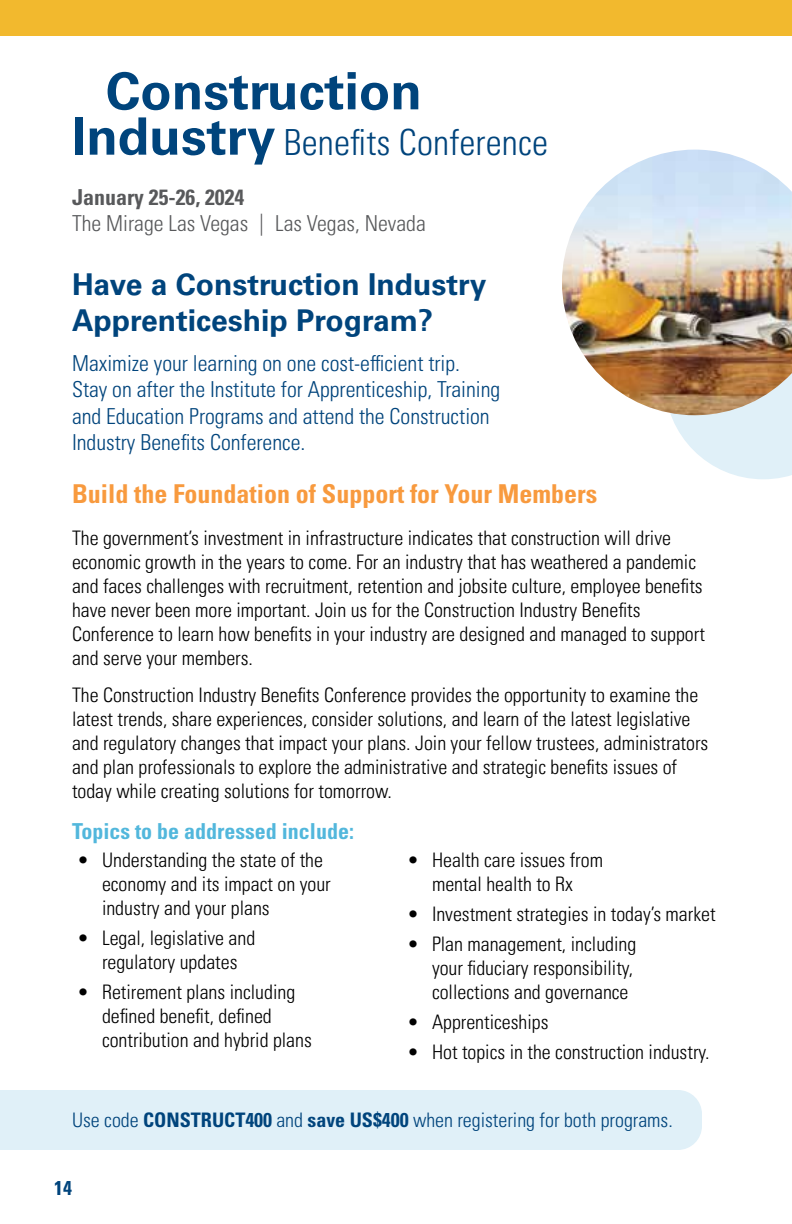
<style>
.page{position:relative;width:792px;height:1224px;background:#fff}
.page>*{position:absolute;margin:0;border:0;box-sizing:border-box;transform-origin:0 0}
.t1{font:700 51.6px "Univers LT Pro 65";color:#00447c}
.t2{font:300 condensed 36px "Univers LT Pro";letter-spacing:.005em;color:#00447c}
.t3{font:700 30px/36px "Univers LT Pro 65";color:#00447c}
.t4{font:700 condensed 26px "Univers LT Pro";color:#f89a3e}
.t5{font:300 condensed 22px/26.4px "Univers LT Pro";color:#00447c}
.t6{font:300 condensed 22px "Univers LT Pro";color:#58595b}
.t7{font:700 condensed 22px "Univers LT Pro";color:#52b7dc}
.t8{font:700 condensed 22px "Univers LT Pro";color:#58595b}
.t9{font:300 condensed 20px/24px "Univers LT Pro";color:#000}
.t10{font:300 condensed 20px "Univers LT Pro";color:#00447c}
.t11{font:700 condensed 20px "Univers LT Pro";color:#00447c}
.s1{font-family:"Univers LT Pro 65";font-weight:700;font-stretch:normal;font-size:51.6px}
.s2{font-weight:700}
</style>
<div class="page">
<svg style="left:671px;top:415px;width:121px;height:64px"></svg>
<div style="left:0;top:0;width:792px;height:36px;background:#f2b92e"></div>
<div style="left:0;top:1090px;width:702px;height:60px;background:#e0f0f8"></div>
<img style="left:562px;top:150px;width:230px;height:265px">
<h1 class="t1" style="left:106px;top:55px;width:318px">Construction</h1>
<h2 class="t2" style="left:72px;top:118px;width:478px"><span class="s1">Industry</span> Benefits Conference</h2>
<p class="t8" style="left:72px;top:184px;width:174px">January 25-26, 2024</p>
<p class="t6" style="left:72px;top:209px;width:355px">The Mirage Las Vegas | Las Vegas, Nevada</p>
<h3 class="t3" style="left:72px;top:265px;width:416px">Have a Construction Industry<br>Apprenticeship Program?</h3>
<p class="t5" style="left:72px;top:349px;width:430px">Maximize your learning on one cost-efficient trip.<br>Stay on after the Institute for Apprenticeship, Training and Education Programs and attend the Construction Industry Benefits Conference.</p>
<h3 class="t4" style="left:72px;top:478px;width:527px">Build the Foundation of Support for Your Members</h3>
<p class="t9" style="left:72px;top:525px;width:634px">The government’s investment in infrastructure indicates that construction will drive economic growth in the years to come. For an industry that has weathered a pandemic and faces challenges with recruitment, retention and jobsite culture, employee benefits have never been more important. Join us for the Construction Industry Benefits Conference to learn how benefits in your industry are designed and managed to support and serve your members.</p>
<p class="t9" style="left:72px;top:682px;width:638px">The Construction Industry Benefits Conference provides the opportunity to examine the latest trends, share experiences, consider solutions, and learn of the latest legislative and regulatory changes that impact your plans. Join your fellow trustees, administrators and plan professionals to explore the administrative and strategic benefits issues of today while creating solutions for tomorrow.</p>
<p class="t7" style="left:72px;top:818px;width:283px">Topics to be addressed include:</p>
<p class="t9" style="left:102px;top:847px;width:230px;text-indent:-24px">• Understanding the state of the economy and its impact on your industry and your plans</p>
<p class="t9" style="left:78px;top:925px;width:179px;text-align:center">• Legal, legislative and regulatory updates</p>
<p class="t9" style="left:102px;top:979px;width:211px;text-indent:-24px">• Retirement plans including defined benefit, defined contribution and hybrid plans</p>
<p class="t9" style="left:408px;top:847px;width:197px;text-align:center">• Health care issues from mental health to Rx</p>
<p class="t9" style="left:408px;top:901px;width:309px">• Investment strategies in today’s market</p>
<p class="t9" style="left:432px;top:931px;width:206px;text-indent:-24px">• Plan management, including your fiduciary responsibility, collections and governance</p>
<p class="t9" style="left:408px;top:1009px;width:142px">• Apprenticeships</p>
<p class="t9" style="left:408px;top:1039px;width:303px">• Hot topics in the construction industry.</p>
<p class="t10" style="left:72px;top:1107px;width:602px">Use code <span class="s2">CONSTRUCT400</span> and <span class="s2">save US$400</span> when registering for both programs.</p>
<p class="t11" style="left:54px;top:1176px;width:19px">14</p>
</div>
